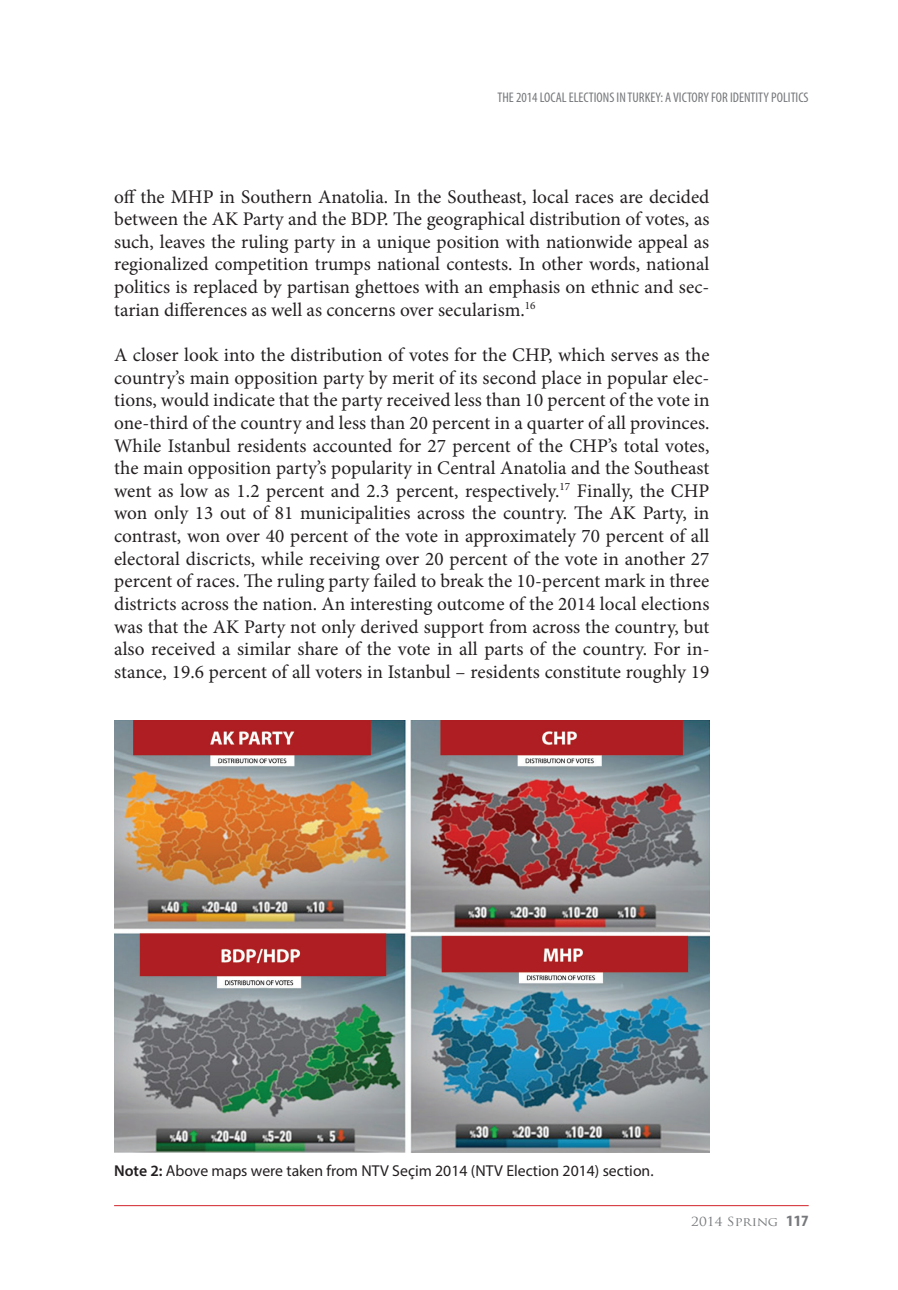
<style>
.page{position:relative;width:898px;height:1290px;background:#fff}
.page>*{position:absolute;margin:0;border:0;box-sizing:border-box;transform-origin:0 0}
.t1{font:19.25px/22.6px "Minion Pro";color:#231f20;text-align:justify}
.t2{font:15.75px "Myriad Pro";color:#231f20}
.t3{font:condensed 14px "Myriad Pro";color:#76787b}
.t4{font:12.25px "Trajan Pro";color:#76787b;scale:1.11 1}
.s1{font-weight:600}
.s2{font-family:"Myriad Pro";font-weight:700;font-stretch:condensed;font-size:15.75px}
</style>
<div class="page">
<hr style="left:114px;top:1205px;width:695px;height:1px;background:#d1232a">
<img style="left:114px;top:720px;width:595px;height:432px">
<p class="t3" style="left:497px;top:89px;width:313px">THE 2014 LOCAL ELECTIONS IN TURKEY: A VICTORY FOR IDENTITY POLITICS</p>
<p class="t1" style="left:114px;top:185px;width:597px">off the MHP in Southern Anatolia. In the Southeast, local races are decided between the AK Party and the BDP. The geographical distribution of votes, as such, leaves the ruling party in a unique position with nationwide appeal as regionalized competition trumps national contests. In other words, national politics is replaced by partisan ghettoes with an emphasis on ethnic and sec&shy;tarian differences as well as concerns over secularism.<sup>16</sup></p>
<p class="t1" style="left:114px;top:344px;width:597px">A closer look into the distribution of votes for the CHP, which serves as the country’s main opposition party by merit of its second place in popular elec&shy;tions, would indicate that the party received less than 10 percent of the vote in one-third of the country and less than 20 percent in a quarter of all provinces.<br>While Istanbul residents accounted for 27 percent of the CHP’s total votes, the main opposition party’s popularity in Central Anatolia and the Southeast went as low as 1.2 percent and 2.3 percent, respectively.<sup>17</sup> Finally, the CHP won only 13 out of 81 municipalities across the country. The AK Party, in contrast, won over 40 percent of the vote in approximately 70 percent of all electoral discricts, while receiving over 20 percent of the vote in another 27 percent of races. The ruling party failed to break the 10-percent mark in three districts across the nation. An interesting outcome of the 2014 local elections was that the AK Party not only derived support from across the country, but also received a similar share of the vote in all parts of the country. For in&shy;stance, 19.6 percent of all voters in Istanbul – residents constitute roughly 19</p>
<p class="t2" style="left:114px;top:1161px;width:541px"><span class="s1">Note 2:</span> Above maps were taken from NTV Seçim 2014 (NTV Election 2014) section.</p>
<p class="t4" style="left:691px;top:1213px;width:107px">2014 Sprıng <span class="s2">117</span></p>
</div>
